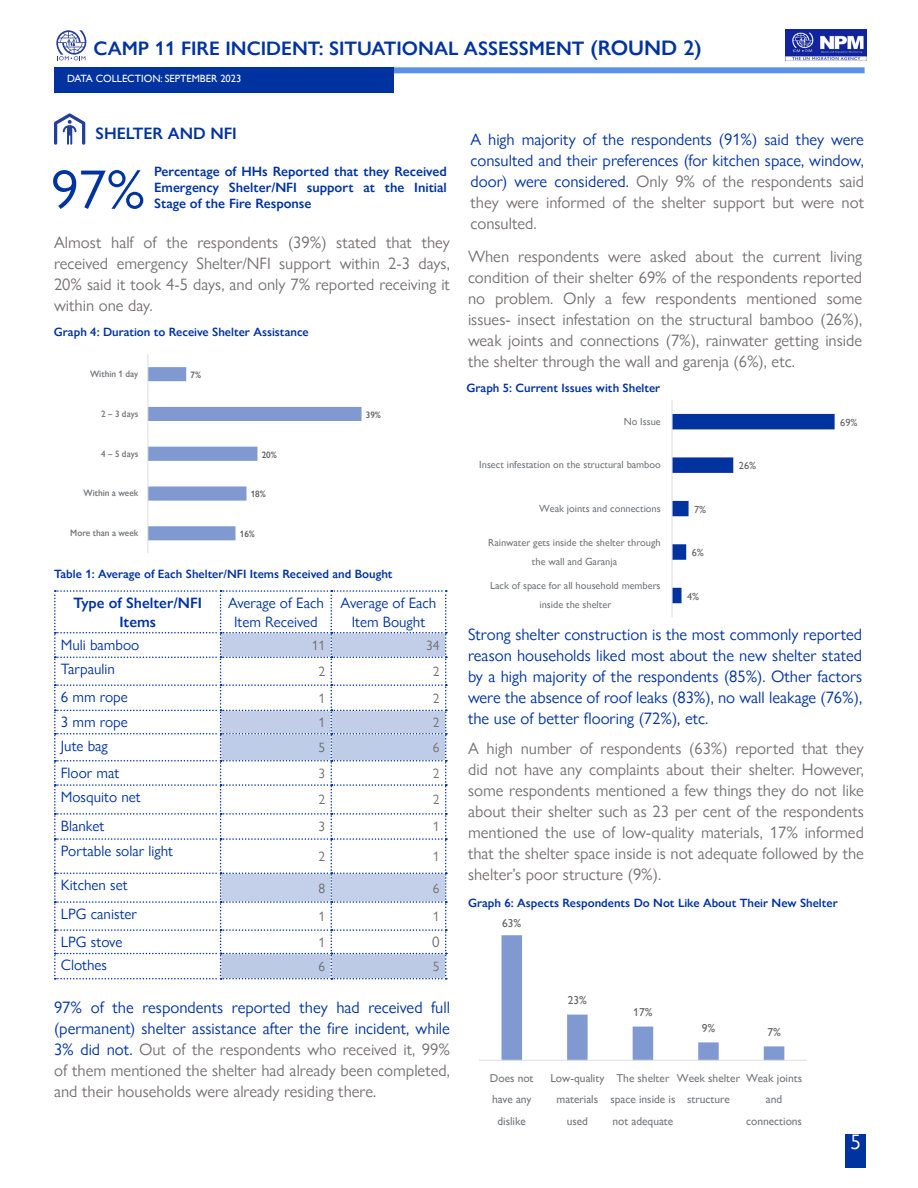
<style>
.page{position:relative;width:918px;height:1188px;background:#fff}
.page>*{position:absolute;margin:0;border:0;box-sizing:border-box;transform-origin:0 0}
.t1{font:55.5px "Gill Sans Nova";color:#0033a0}
.t2{font:21px "Gill Sans Nova";color:#fff}
.t3{font:600 19.5px "Gill Sans Nova";color:#0033a0}
.t4{font:16.5px/21px "Gill Sans Nova";color:#757171;text-align:justify}
.t5{font:16.5px/21px "Gill Sans Nova";color:#0033a0;text-align:justify}
.t6{font:600 16.5px "Gill Sans Nova";color:#0033a0}
.IOM_body_text{font:15px/18.8px "Gill Sans Nova";color:#0033a0;text-align:center}
.IOM_body_text-2{font:600 15px/18.8px "Gill Sans Nova";color:#0033a0;text-align:center}
.IOM_body_text-3{font:15px "Gill Sans Nova";color:#6c6d70}
.t7{font:600 13.5px/16.2px "Gill Sans Nova";color:#0033a0;text-align:justify}
.IOM_body_text-4{font:13.5px "Gill Sans Nova";color:#6c6d70}
.IOM_body_text-5{font:13.5px "Gill Sans Nova";color:#757171}
.t8{font:600 12px "Gill Sans Nova";color:#0033a0}
.t9{font:500 11.55px "Gill Sans Nova";color:#76787b}
.t10{font:500 11.55px "Gill Sans Nova";color:#636366}
.t11{font:500 11.4px/21.3px "Gill Sans Nova";color:#76787b;text-align:center}
.t12{font:500 11.4px "Gill Sans Nova";color:#636366}
.t13{font:10.5px "Gill Sans";color:#fff}
.t14{font:500 10.35px/19.2px "Gill Sans Nova";color:#76787b;text-align:center}
.t15{font:500 10.35px "Gill Sans Nova";color:#636366}
.t16{font:600 9.3px "Gill Sans Nova";color:#76787b;scale:.93 1}
.t17{font:600 9.3px "Gill Sans Nova";color:#636366;scale:.93 1}
.s1{font-size:21px}
.s2{color:#0033a0}
.s3{color:#757171}
</style>
<div class="page">
<div style="left:845px;top:1134px;width:21px;height:34px;background:#0033a0"></div>
<svg style="left:673px;top:414px;width:162px;height:189px"></svg>
<hr style="left:672px;top:400px;width:1px;height:217px;background:#dcdddf">
<svg style="left:502px;top:935px;width:282px;height:125px"></svg>
<hr style="left:479px;top:1060px;width:328px;height:1px;background:#dcdddf">
<svg style="left:54px;top:113px;width:31px;height:32px"></svg>
<svg style="left:54px;top:590px;width:393px;height:389px"></svg>
<svg style="left:149px;top:367px;width:213px;height:173px"></svg>
<hr style="left:148px;top:354px;width:1px;height:199px;background:#dcdddf">
<div style="left:394px;top:67px;width:471px;height:6px;background:#5b92e5"></div>
<img style="left:785px;top:30px;width:81px;height:30px">
<svg style="left:56px;top:30px;width:30px;height:30px"></svg>
<div style="left:55px;top:67px;width:339px;height:25px;background:#0033a0"></div>
<p class="t3" style="left:94px;top:36px;width:610px">CAMP 11 FIRE INCIDENT: SITUATIONAL ASSESSMENT <span class="s1">(ROUND 2)</span></p>
<p class="t13" style="left:67px;top:72px;width:176px">DATA COLLECTION: SEPTEMBER 2023</p>
<p class="t6" style="left:96px;top:123px;width:143px">SHELTER AND NFI</p>
<p class="t1" style="left:51px;top:156px;width:96px">97%</p>
<p class="t7" style="left:154px;top:163px;width:294px">Percentage of HHs Reported that they Received Emergency Shelter/NFI support at the Initial Stage of the Fire Response</p>
<p class="t4" style="left:54px;top:231px;width:397px">Almost half of the respondents (39%) stated that they received emergency Shelter/NFI support within 2-3 days, 20% said it took 4-5 days, and only 7% reported receiving it within one day.</p>
<p class="t8" style="left:54px;top:324px;width:256px">Graph 4: Duration to Receive Shelter Assistance</p>
<p class="t16" style="left:90px;top:368px;width:54px">Within 1 day</p>
<p class="t17" style="left:191px;top:369px;width:13px">7%</p>
<p class="t16" style="left:101px;top:408px;width:41px">2 – 3 days</p>
<p class="t17" style="left:366px;top:409px;width:18px">39%</p>
<p class="t16" style="left:101px;top:448px;width:41px">4 – 5 days</p>
<p class="t17" style="left:262px;top:449px;width:18px">20%</p>
<p class="t16" style="left:83px;top:488px;width:61px">Within a week</p>
<p class="t17" style="left:251px;top:489px;width:18px">18%</p>
<p class="t16" style="left:70px;top:527px;width:75px">More than a week</p>
<p class="t17" style="left:240px;top:528px;width:18px">16%</p>
<p class="t8" style="left:54px;top:566px;width:340px">Table 1: Average of Each Shelter/NFI Items Received and Bought</p>
<p class="IOM_body_text-2" style="left:74px;top:593px;width:130px">Type of Shelter/NFI<br>Items</p>
<p class="IOM_body_text" style="left:228px;top:593px;width:97px">Average of Each<br>Item Received</p>
<p class="IOM_body_text" style="left:341px;top:593px;width:97px">Average of Each<br>Item Bought</p>
<p class="IOM_body_text" style="left:61px;top:635px;width:80px">Muli bamboo</p>
<p class="IOM_body_text-4" style="left:312px;top:637px;width:15px">11</p>
<p class="IOM_body_text-4" style="left:426px;top:637px;width:15px">34</p>
<p class="IOM_body_text" style="left:61px;top:660px;width:56px">Tarpaulin</p>
<p class="IOM_body_text-4" style="left:319px;top:663px;width:8px">2</p>
<p class="IOM_body_text-4" style="left:433px;top:663px;width:8px">2</p>
<p class="IOM_body_text" style="left:61px;top:687px;width:69px">6 mm rope</p>
<p class="IOM_body_text-4" style="left:319px;top:690px;width:8px">1</p>
<p class="IOM_body_text-4" style="left:433px;top:690px;width:8px">2</p>
<p class="IOM_body_text" style="left:61px;top:713px;width:69px">3 mm rope</p>
<p class="IOM_body_text-4" style="left:319px;top:714px;width:8px">1</p>
<p class="IOM_body_text-5" style="left:433px;top:714px;width:8px">2</p>
<p class="IOM_body_text" style="left:61px;top:736px;width:49px">Jute bag</p>
<p class="IOM_body_text-4" style="left:319px;top:739px;width:8px">5</p>
<p class="IOM_body_text-5" style="left:433px;top:739px;width:8px">6</p>
<p class="IOM_body_text" style="left:61px;top:763px;width:60px">Floor mat</p>
<p class="IOM_body_text-4" style="left:319px;top:765px;width:8px">3</p>
<p class="IOM_body_text-5" style="left:433px;top:765px;width:8px">2</p>
<p class="IOM_body_text" style="left:61px;top:787px;width:81px">Mosquito net</p>
<p class="IOM_body_text-4" style="left:319px;top:792px;width:8px">2</p>
<p class="IOM_body_text-5" style="left:433px;top:792px;width:8px">2</p>
<p class="IOM_body_text" style="left:61px;top:816px;width:45px">Blanket</p>
<p class="IOM_body_text-4" style="left:319px;top:819px;width:8px">3</p>
<p class="IOM_body_text-5" style="left:433px;top:819px;width:8px">1</p>
<p class="IOM_body_text" style="left:61px;top:841px;width:114px">Portable solar light</p>
<p class="IOM_body_text-4" style="left:319px;top:848px;width:8px">2</p>
<p class="IOM_body_text-5" style="left:433px;top:848px;width:8px">1</p>
<p class="IOM_body_text" style="left:61px;top:876px;width:68px">Kitchen set</p>
<p class="IOM_body_text-4" style="left:319px;top:880px;width:8px">8</p>
<p class="IOM_body_text-5" style="left:433px;top:880px;width:8px">6</p>
<p class="IOM_body_text" style="left:61px;top:904px;width:78px">LPG canister</p>
<p class="IOM_body_text-4" style="left:319px;top:908px;width:8px">1</p>
<p class="IOM_body_text-5" style="left:433px;top:908px;width:8px">1</p>
<p class="IOM_body_text" style="left:61px;top:932px;width:63px">LPG stove</p>
<p class="IOM_body_text-4" style="left:319px;top:934px;width:8px">1</p>
<p class="IOM_body_text-3" style="left:432px;top:933px;width:9px">0</p>
<p class="IOM_body_text" style="left:61px;top:956px;width:48px">Clothes</p>
<p class="IOM_body_text-4" style="left:319px;top:958px;width:8px">6</p>
<p class="IOM_body_text-5" style="left:433px;top:958px;width:8px">5</p>
<p class="t4" style="left:54px;top:997px;width:397px"><span class="s2">97% of the respondents reported they had received full (permanent) shelter assistance after the fire incident, while 3% did not.</span> Out of the respondents who received it, 99% of them mentioned the shelter had already been completed, and their households were already residing there.</p>
<p class="t5" style="left:470px;top:129px;width:395px">A high majority of the respondents (91%) said they were consulted and their preferences (for kitchen space, window, door) were considered. <span class="s3">Only 9% of the respondents said they were informed of the shelter support but were not consulted.</span></p>
<p class="t4" style="left:468px;top:246px;width:396px">When respondents were asked about the current living condition of their shelter 69% of the respondents reported no problem. Only a few respondents mentioned some issues- insect infestation on the structural bamboo (26%), weak joints and connections (7%), rainwater getting inside the shelter through the wall and garenja (6%), etc.</p>
<p class="t8" style="left:466px;top:380px;width:195px">Graph 5: Current Issues with Shelter</p>
<p class="t14" style="left:624px;top:412px;width:39px">No Issue</p>
<p class="t14" style="left:479px;top:455px;width:183px">Insect infestation on the structural bamboo</p>
<p class="t14" style="left:539px;top:499px;width:123px">Weak joints and connections</p>
<p class="t14" style="left:488px;top:532px;width:174px">Rainwater gets inside the shelter through the wall and Garanja</p>
<p class="t14" style="left:490px;top:576px;width:172px">Lack of space for all household members inside the shelter</p>
<p class="t15" style="left:694px;top:503px;width:14px">7%</p>
<p class="t15" style="left:692px;top:547px;width:14px">6%</p>
<p class="t15" style="left:687px;top:590px;width:14px">4%</p>
<p class="t15" style="left:739px;top:460px;width:19px">26%</p>
<p class="t15" style="left:840px;top:416px;width:19px">69%</p>
<p class="t5" style="left:468px;top:624px;width:396px">Strong shelter construction is the most commonly reported reason households liked most about the new shelter stated by a high majority of the respondents (85%). Other factors were the absence of roof leaks (83%), no wall leakage (76%), the use of better flooring (72%), etc.</p>
<p class="t4" style="left:468px;top:737px;width:397px">A high number of respondents (63%) reported that they did not have any complaints about their shelter. However, some respondents mentioned a few things they do not like about their shelter such as 23 per cent of the respondents mentioned the use of low-quality materials, 17% informed that the shelter space inside is not adequate followed by the shelter’s poor structure (9%).</p>
<p class="t8" style="left:468px;top:895px;width:371px">Graph 6: Aspects Respondents Do Not Like About Their New Shelter</p>
<p class="t12" style="left:502px;top:916px;width:21px">63%</p>
<p class="t11" style="left:490px;top:1067px;width:45px;text-align:left">Does not have any</p>
<p class="t9" style="left:498px;top:1114px;width:30px">dislike</p>
<p class="t10" style="left:568px;top:993px;width:21px">23%</p>
<p class="t12" style="left:633px;top:1005px;width:21px">17%</p>
<p class="t10" style="left:702px;top:1021px;width:15px">9%</p>
<p class="t12" style="left:767px;top:1025px;width:15px">7%</p>
<p class="t11" style="left:550px;top:1067px;width:56px">Low-quality materials</p>
<p class="t9" style="left:567px;top:1114px;width:23px">used</p>
<p class="t11" style="left:610px;top:1067px;width:66px">The shelter space inside is</p>
<p class="t9" style="left:613px;top:1114px;width:62px">not adequate</p>
<p class="t11" style="left:677px;top:1067px;width:65px">Week shelter structure</p>
<p class="t11" style="left:746px;top:1067px;width:58px">Weak joints and</p>
<p class="t9" style="left:746px;top:1114px;width:57px">connections</p>
<p class="t2" style="left:851px;top:1129px;width:12px">5</p>
</div>
